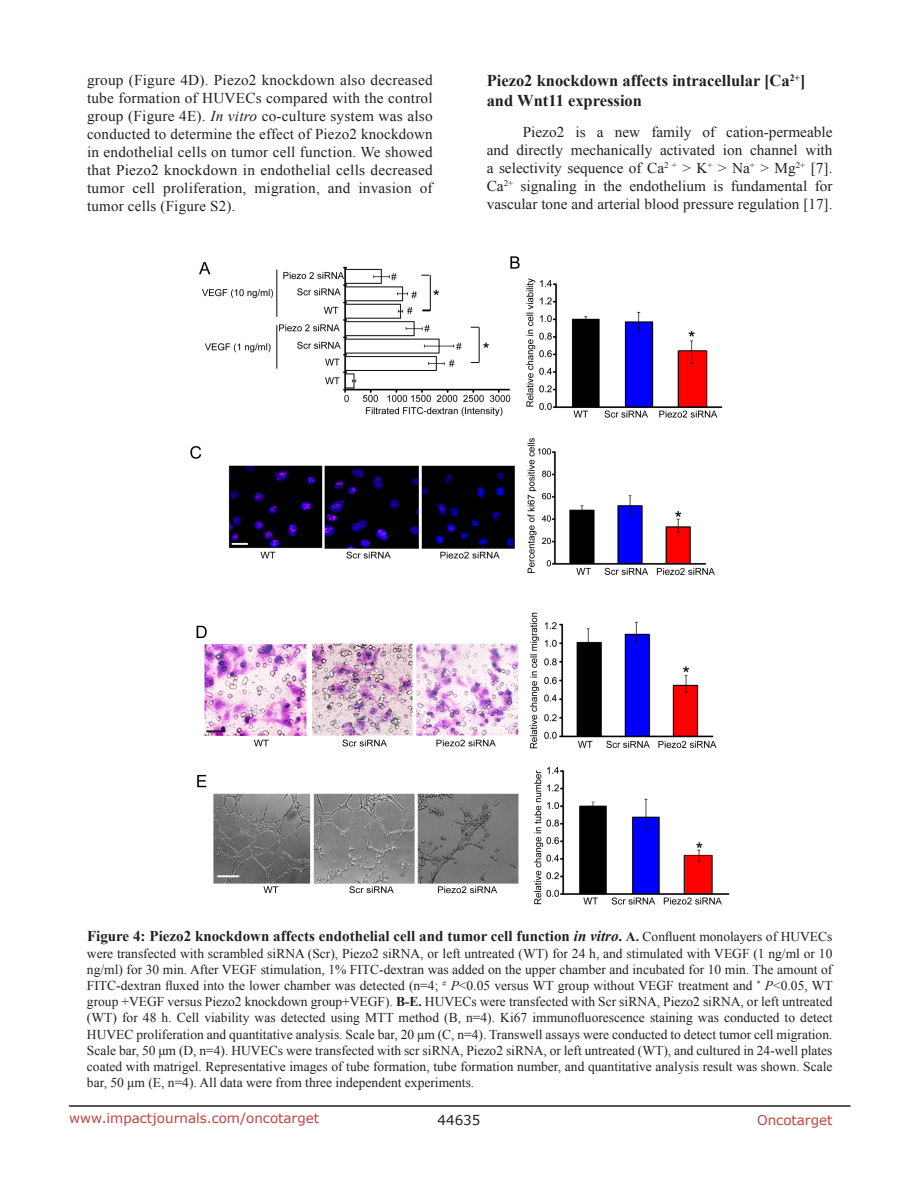
<style>
.page{position:relative;width:918px;height:1188px;background:#fff}
.page>*{position:absolute;margin:0;border:0;box-sizing:border-box;transform-origin:0 0}
.t1{font:700 16.5px/19.8px "Times New Roman";color:#231f20}
.t2{font:15px/18px "Times New Roman";letter-spacing:.01em;color:#231f20;text-align:justify}
.t3{font:700 15px "Times New Roman";color:#231f20}
.t4{font:13.5px/16.2px "Times New Roman";color:#231f20;text-align:justify}
.t5{font:13.5px "Verdana";color:#c24141}
.t6{font:13.5px "Verdana";color:#231f20}
.s1{font-style:italic}
.s2{font-size:13.5px}
.s3{font-weight:400;font-size:13.5px}
.s4{font-weight:700}
</style>
<div class="page">
<hr style="left:69px;top:1105px;width:781px;height:2px;background:#231f20">
<img style="left:190px;top:256px;width:540px;height:649px">
<p class="t2" style="left:87px;top:71px;width:347px">group (Figure 4D). Piezo2 knockdown also decreased tube formation of HUVECs compared with the control group (Figure 4E). <span class="s1">In vitro</span> co-culture system was also conducted to determine the effect of Piezo2 knockdown in endothelial cells on tumor cell function. We showed that Piezo2 knockdown in endothelial cells decreased tumor cell proliferation, migration, and invasion of tumor cells (Figure S2).</p>
<p class="t1" style="left:487px;top:70px;width:320px">Piezo2 knockdown affects intracellular [Ca<sup>2+</sup>] and Wnt11 expression</p>
<p class="t2" style="left:487px;top:123px;width:347px;text-indent:36px">Piezo2 is a new family of cation-permeable and directly mechanically activated ion channel with a selectivity sequence of Ca<sup>2</sup> <sup>+</sup> &gt; K<sup>+</sup> &gt; Na<sup>+</sup> &gt; Mg<sup>2+</sup> [7].<br>Ca<sup>2+</sup> signaling in the endothelium is fundamental for vascular tone and arterial blood pressure regulation [17].</p>
<p class="t3" style="left:87px;top:926px;width:747px">Figure 4: Piezo2 knockdown affects endothelial cell and tumor cell function <span class="s1">in vitro</span>. <span class="s2">A.</span> <span class="s3">Confluent monolayers of HUVECs</span></p>
<p class="t4" style="left:87px;top:945px;width:747px">were transfected with scrambled siRNA (Scr), Piezo2 siRNA, or left untreated (WT) for 24 h, and stimulated with VEGF (1 ng/ml or 10 ng/ml) for 30 min. After VEGF stimulation, 1% FITC-dextran was added on the upper chamber and incubated for 10 min. The amount of FITC-dextran fluxed into the lower chamber was detected (n=4; <sup>#</sup> <span class="s1">P</span>&lt;0.05 versus WT group without VEGF treatment and <sup>*</sup> <span class="s1">P</span>&lt;0.05, WT group +VEGF versus Piezo2 knockdown group+VEGF). <span class="s4">B-E.</span> HUVECs were transfected with Scr siRNA, Piezo2 siRNA, or left untreated (WT) for 48 h. Cell viability was detected using MTT method (B, n=4). Ki67 immunofluorescence staining was conducted to detect HUVEC proliferation and quantitative analysis. Scale bar, 20 μm (C, n=4). Transwell assays were conducted to detect tumor cell migration.<br>Scale bar, 50 μm (D, n=4). HUVECs were transfected with scr siRNA, Piezo2 siRNA, or left untreated (WT), and cultured in 24-well plates coated with matrigel. Representative images of tube formation, tube formation number, and quantitative analysis result was shown. Scale bar, 50 μm (E, n=4). All data were from three independent experiments.</p>
<p class="t5" style="left:69px;top:1109px;width:252px">www.impactjournals.com/oncotarget</p>
<p class="t6" style="left:438px;top:1111px;width:44px">44635</p>
<p class="t5" style="left:757px;top:1111px;width:77px">Oncotarget</p>
</div>
